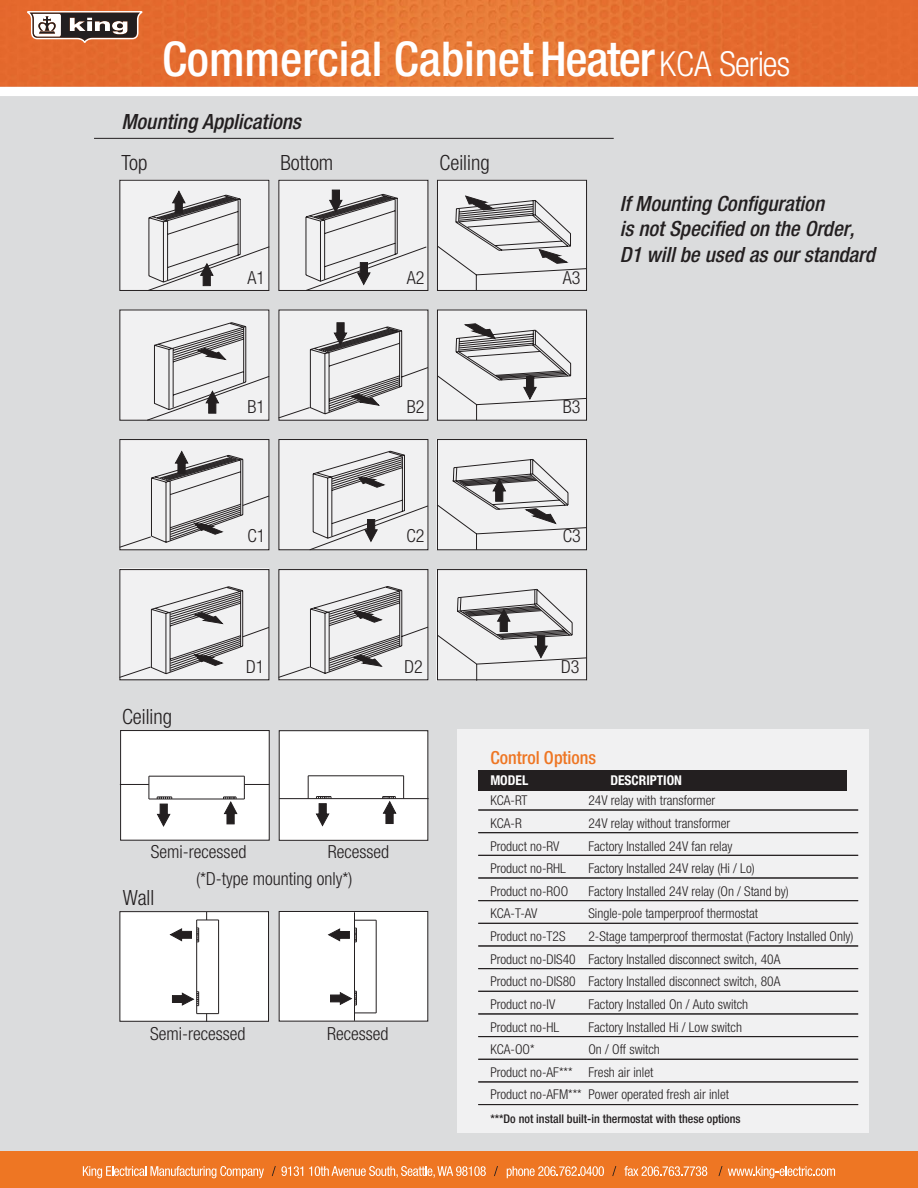
<style>
.page{position:relative;width:918px;height:1188px;background:#dbdcdd}
.page>*{position:absolute;margin:0;border:0;box-sizing:border-box;transform-origin:0 0}
.t1{font:500 condensed 48px "Helvetica Neue LT Std";color:#fff}
.t2{font:italic 500 condensed 21px/25.2px "Helvetica Neue LT Std";color:#231f20}
.t3{font:300 condensed 21px "Helvetica Neue LT Std";color:#231f20}
.t4{font:300 condensed 18px "Helvetica Neue LT Std";color:#231f20}
.t5{font:500 condensed 18px "Helvetica Neue LT Std";color:#ee7623}
.t6{font:300 condensed 13.5px/22.6px "Helvetica Neue LT Std";color:#231f20}
.t7{font:700 condensed 13.5px "Helvetica Neue LT Std";color:#fff}
.t8{font:500 condensed 12px "Helvetica Neue LT Std";color:#231f20}
.s1{font-weight:300;font-size:34.5px}
</style>
<div class="page">
<div style="left:0;top:1152px;width:918px;height:36px;background:#ee7623"></div>
<svg style="left:83px;top:1166px;width:181px;height:12px"></svg>
<svg style="left:309px;top:1166px;width:177px;height:12px"></svg>
<svg style="left:507px;top:1166px;width:97px;height:12px"></svg>
<svg style="left:624px;top:1166px;width:83px;height:10px"></svg>
<svg style="left:272px;top:1166px;width:31px;height:10px"></svg>
<svg style="left:494px;top:1166px;width:4px;height:10px"></svg>
<svg style="left:612px;top:1166px;width:4px;height:10px"></svg>
<svg style="left:718px;top:1166px;width:117px;height:12px"></svg>
<div style="left:0;top:87px;width:918px;height:9px;background:#fff"></div>
<img style="left:0;top:0;width:918px;height:87px">
<svg style="left:27px;top:11px;width:116px;height:32px;background:#94786c"></svg>
<div style="left:120px;top:180px;width:149px;height:110px;background:#f1f1f2"></div>
<div style="left:119px;top:180px;width:150px;height:111px;border:1px solid #231f20"></div>
<svg style="left:119px;top:309px;width:468px;height:372px;background:#dfdfe0"></svg>
<svg style="left:154px;top:179px;width:433px;height:495px"></svg>
<svg style="left:278px;top:309px;width:309px;height:242px;background:#d6d6d7"></svg>
<hr style="left:94px;top:138px;width:520px;height:1px;background:#231f20">
<div style="left:458px;top:729px;width:411px;height:404px;background:#f1f1f2"></div>
<div style="left:121px;top:731px;width:148px;height:109px;background:#fff"></div>
<div style="left:120px;top:730px;width:150px;height:111px;border:1px solid #231f20"></div>
<svg style="left:244px;top:776px;width:25px;height:23px"></svg>
<svg style="left:120px;top:776px;width:30px;height:23px"></svg>
<hr style="left:149px;top:776px;width:95px;height:1px;background:#231f20">
<hr style="left:149px;top:799px;width:95px;height:1px;background:#231f20">
<svg style="left:223px;top:797px;width:14px;height:27px"></svg>
<svg style="left:157px;top:797px;width:15px;height:30px"></svg>
<div style="left:279px;top:731px;width:149px;height:109px;background:#fff"></div>
<div style="left:279px;top:730px;width:149px;height:111px;border:1px solid #231f20"></div>
<svg style="left:403px;top:777px;width:1px;height:21px"></svg>
<svg style="left:308px;top:777px;width:1px;height:21px"></svg>
<hr style="left:279px;top:798px;width:150px;height:1px;background:#231f20">
<hr style="left:308px;top:776px;width:96px;height:1px;background:#231f20">
<svg style="left:383px;top:796px;width:13px;height:28px"></svg>
<svg style="left:316px;top:796px;width:16px;height:30px"></svg>
<div style="left:120px;top:912px;width:149px;height:109px;background:#fff"></div>
<div style="left:120px;top:911px;width:149px;height:111px;border:1px solid #231f20"></div>
<svg style="left:197px;top:912px;width:22px;height:9px"></svg>
<svg style="left:197px;top:1013px;width:22px;height:9px"></svg>
<hr style="left:196px;top:920px;width:1px;height:94px;background:#231f20">
<hr style="left:218px;top:920px;width:1px;height:94px;background:#231f20">
<svg style="left:170px;top:928px;width:29px;height:15px"></svg>
<svg style="left:172px;top:991px;width:27px;height:15px"></svg>
<div style="left:279px;top:911px;width:149px;height:110px;background:#fff"></div>
<svg style="left:355px;top:920px;width:21px;height:1px"></svg>
<svg style="left:355px;top:1013px;width:21px;height:1px"></svg>
<hr style="left:376px;top:920px;width:1px;height:93px;background:#231f20">
<hr style="left:354px;top:912px;width:1px;height:109px;background:#231f20">
<svg style="left:328px;top:928px;width:29px;height:15px"></svg>
<svg style="left:330px;top:991px;width:27px;height:15px"></svg>
<div style="left:478px;top:770px;width:369px;height:21px;background:#231f20"></div>
<hr style="left:478px;top:810px;width:380px;height:1px;background:#231f20">
<hr style="left:478px;top:832px;width:380px;height:1px;background:#231f20">
<hr style="left:478px;top:855px;width:380px;height:1px;background:#231f20">
<hr style="left:478px;top:878px;width:380px;height:1px;background:#231f20">
<hr style="left:478px;top:900px;width:380px;height:1px;background:#231f20">
<hr style="left:478px;top:923px;width:380px;height:1px;background:#231f20">
<hr style="left:478px;top:946px;width:380px;height:1px;background:#231f20">
<hr style="left:478px;top:968px;width:380px;height:1px;background:#231f20">
<hr style="left:478px;top:991px;width:380px;height:1px;background:#231f20">
<hr style="left:478px;top:1014px;width:380px;height:1px;background:#231f20">
<hr style="left:478px;top:1036px;width:380px;height:1px;background:#231f20">
<hr style="left:478px;top:1059px;width:380px;height:1px;background:#231f20">
<hr style="left:478px;top:1082px;width:380px;height:1px;background:#231f20">
<hr style="left:478px;top:1104px;width:380px;height:1px;background:#231f20">
<h1 class="t1" style="left:162px;top:30px;width:630px">Commercial Cabinet Heater <span class="s1">KCA Series</span></h1>
<h2 class="t2" style="left:121px;top:110px;width:181px">Mounting Applications</h2>
<h2 class="t3" style="left:121px;top:150px;width:28px">Top</h2>
<h2 class="t3" style="left:280px;top:150px;width:54px">Bottom</h2>
<h2 class="t3" style="left:440px;top:150px;width:52px">Ceiling</h2>
<h3 class="t4" style="left:248px;top:267px;width:19px">A1</h3>
<h3 class="t4" style="left:407px;top:267px;width:19px">A2</h3>
<h3 class="t4" style="left:563px;top:267px;width:19px">A3</h3>
<h2 class="t2" style="left:620px;top:192px;width:257px">If Mounting Configuration<br>is not Specified on the Order,<br>D1 will be used as our standard</h2>
<h3 class="t4" style="left:248px;top:396px;width:19px">B1</h3>
<h3 class="t4" style="left:407px;top:396px;width:19px">B2</h3>
<h3 class="t4" style="left:563px;top:396px;width:19px">B3</h3>
<h3 class="t4" style="left:247px;top:525px;width:19px">C1</h3>
<h3 class="t4" style="left:407px;top:525px;width:19px">C2</h3>
<h3 class="t4" style="left:563px;top:525px;width:19px">C3</h3>
<h2 class="t3" style="left:122px;top:704px;width:52px">Ceiling</h2>
<h3 class="t4" style="left:246px;top:657px;width:20px">D1</h3>
<h3 class="t4" style="left:405px;top:657px;width:20px">D2</h3>
<h3 class="t4" style="left:561px;top:657px;width:20px">D3</h3>
<h3 class="t4" style="left:151px;top:842px;width:97px">Semi-recessed</h3>
<h3 class="t4" style="left:328px;top:842px;width:63px">Recessed</h3>
<h2 class="t3" style="left:123px;top:885px;width:33px">Wall</h2>
<h3 class="t4" style="left:196px;top:869px;width:158px">(*D-type mounting only*)</h3>
<h3 class="t4" style="left:150px;top:1023px;width:97px">Semi-recessed</h3>
<h3 class="t4" style="left:327px;top:1023px;width:63px">Recessed</h3>
<h3 class="t5" style="left:490px;top:747px;width:107px">Control Options</h3>
<p class="t7" style="left:490px;top:772px;width:39px">MODEL</p>
<p class="t7" style="left:610px;top:772px;width:73px">DESCRIPTION</p>
<p class="t6" style="left:588px;top:789px;width:146px">24V relay with transformer<br>24V relay without transformer<br>Factory Installed 24V fan relay</p>
<p class="t6" style="left:588px;top:880px;width:202px">Factory Installed 24V relay (On / Stand by)</p>
<p class="t6" style="left:490px;top:789px;width:93px">KCA-RT<br>KCA-R<br>Product no-RV<br>Product no-RHL<br>Product no-ROO<br>KCA-T-AV<br>Product no-T2S<br>Product no-DIS40<br>Product no-DIS80<br>Product no-IV<br>Product no-HL<br>KCA-OO*<br>Product no-AF***<br>Product no-AFM***</p>
<p class="t6" style="left:588px;top:857px;width:168px">Factory Installed 24V relay (Hi / Lo)</p>
<p class="t6" style="left:588px;top:902px;width:267px">Single-pole tamperproof thermostat<br>2-Stage tamperproof thermostat (Factory Installed Only)<br>Factory Installed disconnect switch, 40A<br>Factory Installed disconnect switch, 80A<br>Factory Installed On / Auto switch<br>Factory Installed Hi / Low switch<br>On / Off switch<br>Fresh air inlet<br>Power operated fresh air inlet</p>
<p class="t8" style="left:490px;top:1112px;width:252px">***Do not install built-in thermostat with these options</p>
</div>
